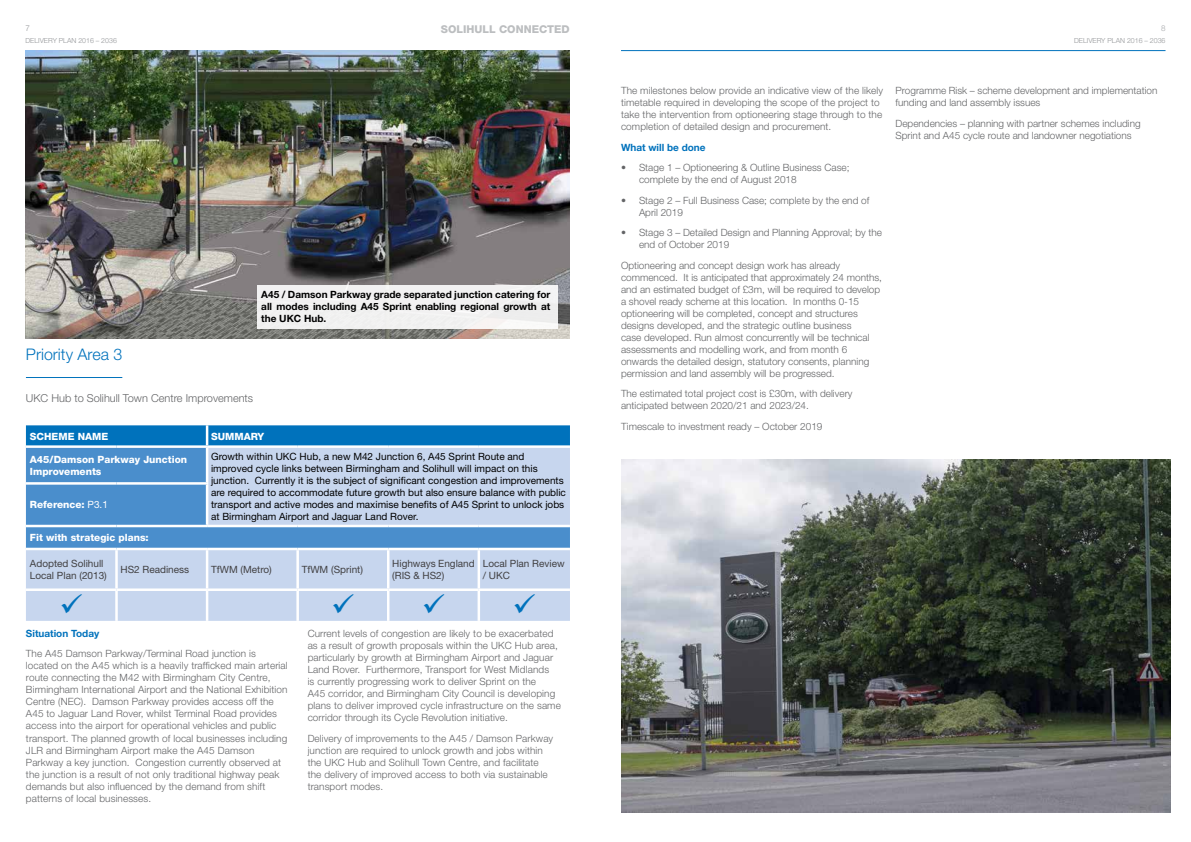
<style>
.page{position:relative;width:1191px;height:842px;background:#fff}
.page>*{position:absolute;margin:0;border:0;box-sizing:border-box;transform-origin:0 0}
.t1{font:300 16px "Helvetica Neue LT Std";color:#0072bc}
.t2{font:300 11px "Helvetica Neue LT Std";color:#636466}
.t3{font:800 10.8px "Helvetica Neue LT Std";color:#bcbec0}
.t4{font:300 10px/12px "Helvetica Neue LT Std";letter-spacing:.01em;color:#636466}
.t5{font:10px/12px "Helvetica Neue LT Std";color:#000}
.t6{font:700 10px/12px "Helvetica Neue LT Std";color:#000;text-align:justify}
.t7{font:10px/12px "Helvetica Neue LT Std";color:#414042}
.t8{font:800 10px/12px "Helvetica Neue LT Std";color:#fff}
.t9{font:700 10px "Helvetica Neue LT Std";color:#0072bc}
.t10{font:300 8px "Helvetica Neue LT Std";color:#939598}
.t11{font:300 8px "Helvetica Neue LT Std";color:#a7a9ac}
.t12{font:300 7px "Helvetica Neue LT Std";color:#939598}
.s1{font-weight:400}
</style>
<div class="page">
<hr style="left:621px;top:50px;width:544px;height:1px;background:#0072bc">
<img style="left:26px;top:50px;width:544px;height:289px">
<div style="left:26px;top:425px;width:544px;height:20px;background:#0072bc"></div>
<svg style="left:26px;top:448px;width:544px;height:173px;background:#a3c1e4"></svg>
<hr style="left:206px;top:425px;width:2px;height:20px;background:#fff">
<hr style="left:206px;top:448px;width:2px;height:34px;background:#fff">
<hr style="left:26px;top:482px;width:90px;height:3px;background:#fff">
<hr style="left:116px;top:482px;width:92px;height:3px;background:#fff">
<hr style="left:206px;top:485px;width:2px;height:40px;background:#fff">
<hr style="left:26px;top:525px;width:90px;height:2px;background:#fff">
<hr style="left:116px;top:525px;width:91px;height:2px;background:#fff">
<hr style="left:207px;top:525px;width:91px;height:2px;background:#fff">
<hr style="left:298px;top:525px;width:90px;height:2px;background:#fff">
<hr style="left:388px;top:525px;width:91px;height:2px;background:#fff">
<hr style="left:479px;top:525px;width:91px;height:2px;background:#fff">
<hr style="left:26px;top:548px;width:90px;height:2px;background:#fff">
<hr style="left:116px;top:548px;width:91px;height:2px;background:#fff">
<hr style="left:115px;top:550px;width:3px;height:38px;background:#fff">
<hr style="left:207px;top:548px;width:91px;height:2px;background:#fff">
<hr style="left:206px;top:550px;width:2px;height:38px;background:#fff">
<hr style="left:298px;top:548px;width:90px;height:2px;background:#fff">
<hr style="left:296px;top:550px;width:3px;height:38px;background:#fff">
<hr style="left:388px;top:548px;width:91px;height:2px;background:#fff">
<hr style="left:387px;top:550px;width:2px;height:38px;background:#fff">
<hr style="left:479px;top:548px;width:91px;height:2px;background:#fff">
<hr style="left:477px;top:550px;width:3px;height:38px;background:#fff">
<hr style="left:26px;top:588px;width:90px;height:3px;background:#fff">
<hr style="left:116px;top:588px;width:91px;height:3px;background:#fff">
<hr style="left:115px;top:591px;width:3px;height:30px;background:#fff">
<hr style="left:207px;top:588px;width:91px;height:3px;background:#fff">
<hr style="left:206px;top:591px;width:2px;height:30px;background:#fff">
<hr style="left:298px;top:588px;width:90px;height:3px;background:#fff">
<hr style="left:296px;top:591px;width:3px;height:30px;background:#fff">
<hr style="left:388px;top:588px;width:91px;height:3px;background:#fff">
<hr style="left:387px;top:591px;width:2px;height:30px;background:#fff">
<hr style="left:479px;top:588px;width:91px;height:3px;background:#fff">
<hr style="left:477px;top:591px;width:3px;height:30px;background:#fff">
<hr style="left:26px;top:377px;width:96px;height:1px;background:#0072bc">
<div style="left:257px;top:286px;width:300px;height:43px;background:#f2f1f2"></div>
<img style="left:621px;top:459px;width:549px;height:353px">
<svg style="left:62px;top:593px;width:20px;height:20px"></svg>
<div style="left:333px;top:593px;width:111px;height:20px;background:#c7d6ee"></div>
<svg style="left:515px;top:593px;width:20px;height:20px"></svg>
<p class="t10" style="left:26px;top:23px;width:6px">7</p>
<p class="t3" style="left:441px;top:23px;width:130px">SOLIHULL CONNECTED</p>
<p class="t11" style="left:1161px;top:23px;width:6px">8</p>
<p class="t12" style="left:26px;top:36px;width:93px">DELIVERY PLAN 2016 – 2036</p>
<p class="t12" style="left:1074px;top:36px;width:93px">DELIVERY PLAN 2016 – 2036</p>
<p class="t6" style="left:261px;top:288px;width:290px">A45 / Damson Parkway grade separated junction catering for all modes including A45 Sprint enabling regional growth at the UKC Hub.</p>
<h1 class="t1" style="left:26px;top:345px;width:98px">Priority Area 3</h1>
<p class="t2" style="left:26px;top:391px;width:229px">UKC Hub to Solihull Town Centre Improvements</p>
<p class="t8" style="left:30px;top:430px;width:80px">SCHEME NAME</p>
<p class="t8" style="left:211px;top:430px;width:55px">SUMMARY</p>
<p class="t8" style="left:30px;top:453px;width:159px">A45/Damson Parkway Junction<br>Improvements</p>
<p class="t5" style="left:211px;top:450px;width:356px">Growth within UKC Hub, a new M42 Junction 6, A45 Sprint Route and improved cycle links between Birmingham and Solihull will impact on this junction. Currently it is the subject of significant congestion and improvements are required to accommodate future growth but also ensure balance with public transport and active modes and maximise benefits of A45 Sprint to unlock jobs at Birmingham Airport and Jaguar Land Rover.</p>
<p class="t8" style="left:30px;top:499px;width:79px">Reference: <span class="s1">P3.1</span></p>
<p class="t8" style="left:30px;top:531px;width:120px">Fit with strategic plans:</p>
<p class="t7" style="left:30px;top:557px;width:78px">Adopted Solihull<br>Local Plan (2013)</p>
<p class="t7" style="left:120px;top:563px;width:70px">HS2 Readiness</p>
<p class="t7" style="left:211px;top:563px;width:62px">TfWM (Metro)</p>
<p class="t7" style="left:302px;top:563px;width:63px">TfWM (Sprint)</p>
<p class="t7" style="left:392px;top:557px;width:84px">Highways England (RIS &amp; HS2)</p>
<p class="t7" style="left:483px;top:557px;width:83px">Local Plan Review / UKC</p>
<p class="t9" style="left:26px;top:627px;width:75px">Situation Today</p>
<p class="t4" style="left:26px;top:648px;width:263px">The A45 Damson Parkway/Terminal Road junction is located on the A45 which is a heavily trafficked main arterial route connecting the M42 with Birmingham City Centre, Birmingham International Airport and the National Exhibition Centre (NEC). Damson Parkway provides access off the A45 to Jaguar Land Rover, whilst Terminal Road provides access into the airport for operational vehicles and public transport. The planned growth of local businesses including JLR and Birmingham Airport make the A45 Damson Parkway a key junction. Congestion currently observed at the junction is a result of not only traditional highway peak demands but also influenced by the demand from shift patterns of local businesses.</p>
<p class="t4" style="left:308px;top:627px;width:255px">Current levels of congestion are likely to be exacerbated as a result of growth proposals within the UKC Hub area, particularly by growth at Birmingham Airport and Jaguar Land Rover. Furthermore, Transport for West Midlands<br>is currently progressing work to deliver Sprint on the<br>A45 corridor, and Birmingham City Council is developing plans to deliver improved cycle infrastructure on the same corridor through its Cycle Revolution initiative.</p>
<p class="t4" style="left:308px;top:732px;width:247px">Delivery of improvements to the A45 / Damson Parkway junction are required to unlock growth and jobs within the UKC Hub and Solihull Town Centre, and facilitate the delivery of improved access to both via sustainable transport modes.</p>
<p class="t4" style="left:621px;top:84px;width:263px">The milestones below provide an indicative view of the likely timetable required in developing the scope of the project to take the intervention from optioneering stage through to the completion of detailed design and procurement.</p>
<p class="t9" style="left:621px;top:141px;width:86px">What will be done</p>
<p class="t4" style="left:639px;top:161px;width:212px;text-indent:-18px">• Stage 1 – Optioneering &amp; Outline Business Case; complete by the end of August 2018</p>
<p class="t4" style="left:639px;top:194px;width:232px;text-indent:-18px">• Stage 2 – Full Business Case; complete by the end of<br>April 2019</p>
<p class="t4" style="left:639px;top:226px;width:245px;text-indent:-18px">• Stage 3 – Detailed Design and Planning Approval; by the end of October 2019</p>
<p class="t4" style="left:621px;top:259px;width:262px">Optioneering and concept design work has already commenced. It is anticipated that approximately 24 months, and an estimated budget of £3m, will be required to develop a shovel ready scheme at this location. In months 0-15 optioneering will be completed, concept and structures designs developed, and the strategic outline business<br>case developed. Run almost concurrently will be technical assessments and modelling work, and from month 6 onwards the detailed design, statutory consents, planning permission and land assembly will be progressed.</p>
<p class="t4" style="left:621px;top:387px;width:233px">The estimated total project cost is £30m, with delivery anticipated between 2020/21 and 2023/24.</p>
<p class="t4" style="left:621px;top:420px;width:203px">Timescale to investment ready – October 2019</p>
<p class="t4" style="left:895px;top:84px;width:263px">Programme Risk – scheme development and implementation funding and land assembly issues</p>
<p class="t4" style="left:895px;top:117px;width:247px">Dependencies – planning with partner schemes including<br>Sprint and A45 cycle route and landowner negotiations</p>
</div>
